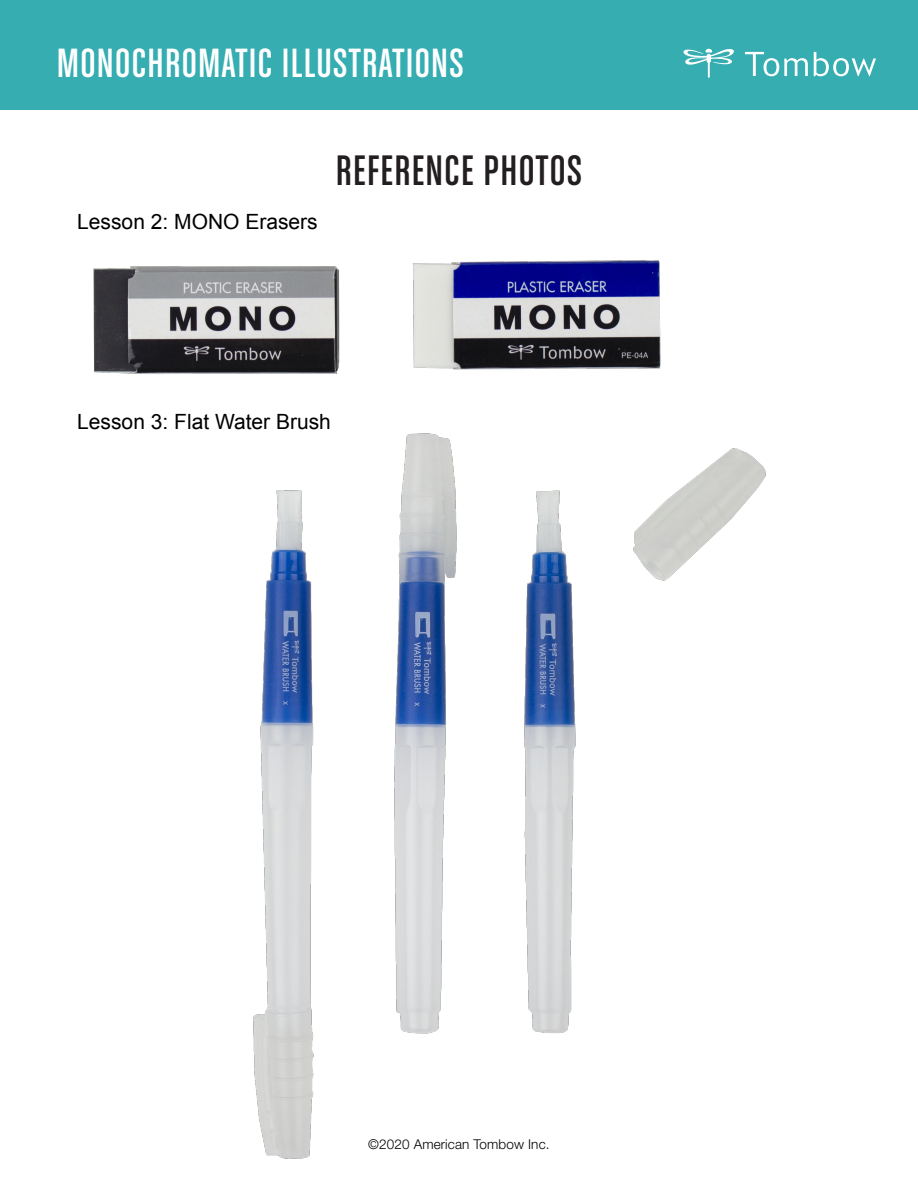
<style>
.page{position:relative;width:918px;height:1188px;background:#fff}
.page>*{position:absolute;margin:0;border:0;box-sizing:border-box;transform-origin:0 0}
.t1{font:45.45px "Chalet Comprime Cologne Eighty";letter-spacing:.03em;color:#231f20}
.t2{font:43.5px "Chalet Comprime Cologne Eighty";letter-spacing:.03em;color:#fff}
.t3{font:21px "Arial";color:#000}
.t4{font:300 13.5px "Helvetica Neue LT Std";letter-spacing:.01em;color:#000}
</style>
<div class="page">
<div style="left:0;top:0;width:918px;height:109px;background:#35adb1"></div>
<svg style="left:745px;top:52px;width:131px;height:24px"></svg>
<img style="left:34px;top:48px;width:700px;height:290px">
<img style="left:93px;top:338px;width:673px;height:821px">
<h2 class="t2" style="left:57px;top:39px;width:408px">MONOCHROMATIC ILLUSTRATIONS</h2>
<p class="t3" style="left:77px;top:208px;width:242px">Lesson 2: MONO Erasers</p>
<h1 class="t1" style="left:336px;top:145px;width:248px">REFERENCE PHOTOS</h1>
<p class="t3" style="left:77px;top:408px;width:255px">Lesson 3: Flat Water Brush</p>
<p class="t4" style="left:368px;top:1136px;width:183px">©2020 American Tombow Inc.</p>
</div>
